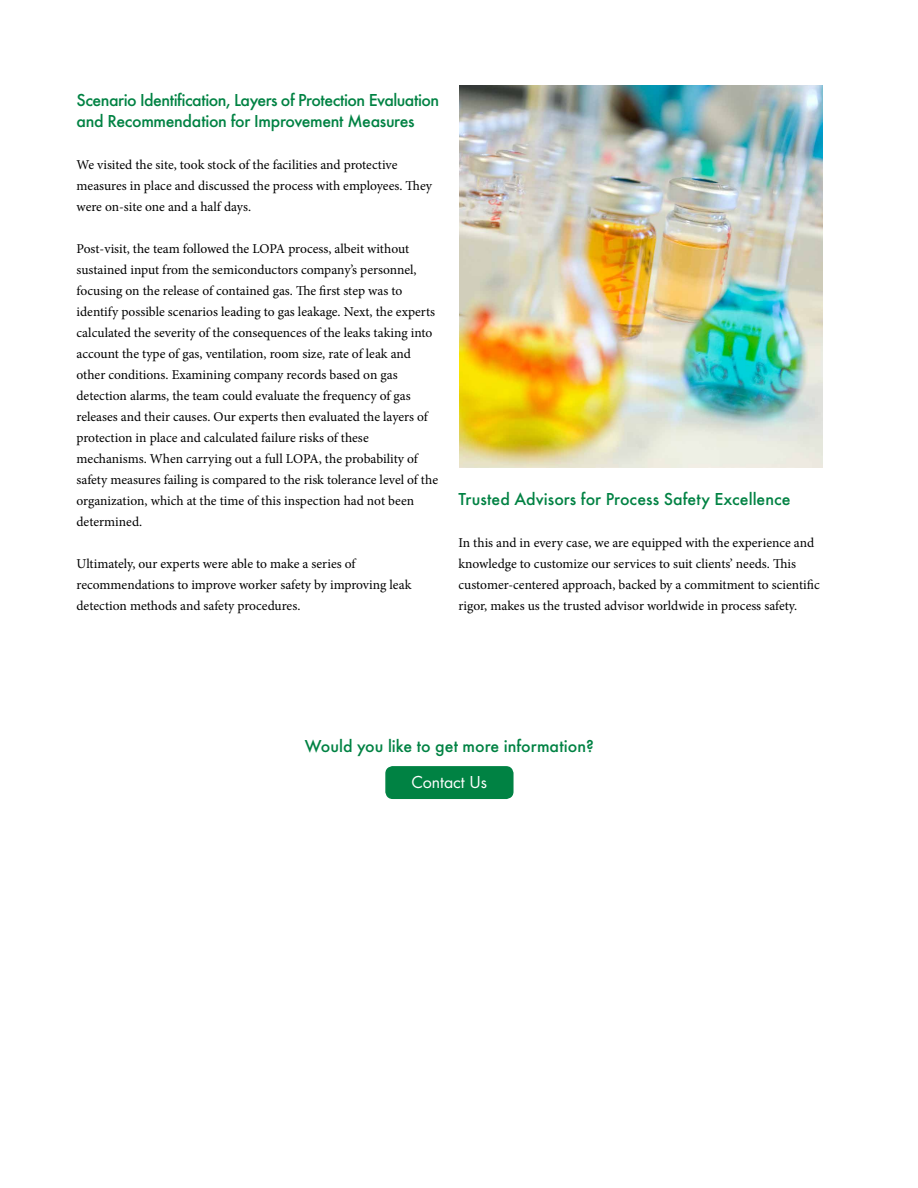
<style>
.page{position:relative;width:918px;height:1188px;background:#fff}
.page>*{position:absolute;margin:0;border:0;box-sizing:border-box;transform-origin:0 0}
.t1{font:500 18px/21px "Futura";letter-spacing:-.02em;color:#008243}
.t2{font:500 18px "Futura";color:#008243}
.t3{font:18px "Futura Boo";color:#fff}
.t4{font:13.5px/21px "Minion Pro";color:#000}
</style>
<div class="page">
<img style="left:459px;top:85px;width:364px;height:382px">
<div style="left:386px;top:767px;width:127px;height:31px;background:#008243;border-radius:7px"></div>
<div style="left:385px;top:766px;width:129px;height:33px;border:2px solid #008243;border-radius:7px"></div>
<h1 class="t1" style="left:77px;top:88px;width:364px">Scenario Identification, Layers of Protection Evaluation and Recommendation for Improvement Measures</h1>
<p class="t4" style="left:77px;top:154px;width:357px">We visited the site, took stock of the facilities and protective measures in place and discussed the process with employees. They were on-site one and a half days.</p>
<p class="t4" style="left:77px;top:238px;width:363px">Post-visit, the team followed the LOPA process, albeit without sustained input from the semiconductors company’s personnel, focusing on the release of contained gas. The first step was to identify possible scenarios leading to gas leakage. Next, the experts calculated the severity of the consequences of the leaks taking into account the type of gas, ventilation, room size, rate of leak and other conditions. Examining company records based on gas detection alarms, the team could evaluate the frequency of gas releases and their causes. Our experts then evaluated the layers of protection in place and calculated failure risks of these mechanisms. When carrying out a full LOPA, the probability of safety measures failing is compared to the risk tolerance level of the organization, which at the time of this inspection had not been determined.</p>
<p class="t4" style="left:77px;top:553px;width:336px">Ultimately, our experts were able to make a series of recommendations to improve worker safety by improving leak detection methods and safety procedures.</p>
<h1 class="t2" style="left:458px;top:485px;width:334px">Trusted Advisors for Process Safety Excellence</h1>
<p class="t4" style="left:458px;top:532px;width:363px">In this and in every case, we are equipped with the experience and knowledge to customize our services to suit clients’ needs. This customer-centered approach, backed by a commitment to scientific rigor, makes us the trusted advisor worldwide in process safety.</p>
<h1 class="t2" style="left:305px;top:732px;width:291px">Would you like to get more information?</h1>
<h1 class="t3" style="left:411px;top:770px;width:77px">Contact Us</h1>
</div>
